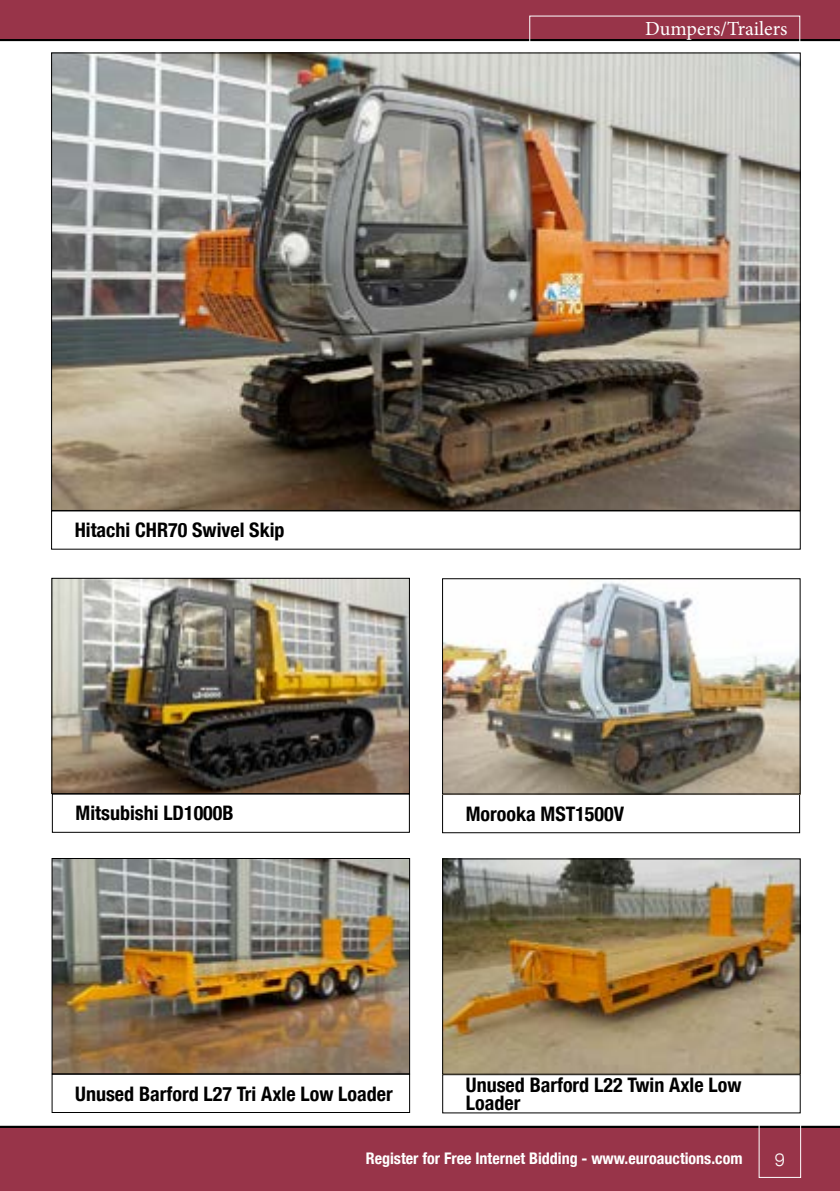
<style>
.page{position:relative;width:840px;height:1191px;background:#fff}
.page>*{position:absolute;margin:0;border:0;box-sizing:border-box;transform-origin:0 0}
.t1{font:700 condensed 20px/18px "Helvetica Neue LT Com";color:#000}
.t2{font:20px "Minion Pro";color:#fff}
.t3{font:300 18px "Helvetica Neue LT Com";color:#fff}
.t4{font:700 condensed 16px "Helvetica Neue LT Com";color:#fff}
</style>
<div class="page">
<svg style="left:0;top:1125px;width:839px;height:3px"></svg>
<svg style="left:0;top:38px;width:839px;height:3px"></svg>
<div style="left:0;top:0;width:839px;height:38px;background:#983449"></div>
<div style="left:529px;top:16px;width:270px;height:32px;border:1px solid #fff"></div>
<div style="left:0;top:1128px;width:839px;height:63px;background:#983449"></div>
<div style="left:758px;top:1121px;width:42px;height:56px;border:1px solid #fff"></div>
<img style="left:53px;top:54px;width:745px;height:455px">
<img style="left:444px;top:581px;width:354px;height:211px">
<div style="left:442px;top:578px;width:358px;height:216px;border:1px solid #000"></div>
<div style="left:52px;top:1073px;width:358px;height:40px;border:1px solid #000"></div>
<img style="left:53px;top:860px;width:355px;height:212px">
<div style="left:51px;top:858px;width:359px;height:216px;border:1px solid #000"></div>
<div style="left:52px;top:793px;width:357px;height:40px;border:1px solid #000"></div>
<img style="left:53px;top:580px;width:354px;height:212px">
<div style="left:51px;top:578px;width:358px;height:216px;border:1px solid #000"></div>
<div style="left:442px;top:1074px;width:358px;height:39px;border:1px solid #000"></div>
<img style="left:444px;top:860px;width:354px;height:212px">
<div style="left:442px;top:858px;width:358px;height:216px;border:1px solid #000"></div>
<p class="t2" style="left:644px;top:15px;width:144px">Dumpers/Trailers</p>
<p class="t1" style="left:75px;top:521px;width:211px">Hitachi CHR70 Swivel Skip</p>
<p class="t1" style="left:75px;top:804px;width:159px">Mitsubishi LD1000B</p>
<p class="t1" style="left:465px;top:804px;width:160px">Morooka MST1500V</p>
<p class="t1" style="left:75px;top:1084px;width:319px">Unused Barford L27 Tri Axle Low Loader</p>
<p class="t1" style="left:465px;top:1076px;width:277px">Unused Barford L22 Twin Axle Low<br>Loader</p>
<p class="t4" style="left:365px;top:1148px;width:378px">Register for Free Internet Bidding - www.euroauctions.com</p>
<p class="t3" style="left:774px;top:1148px;width:12px">9</p>
</div>
